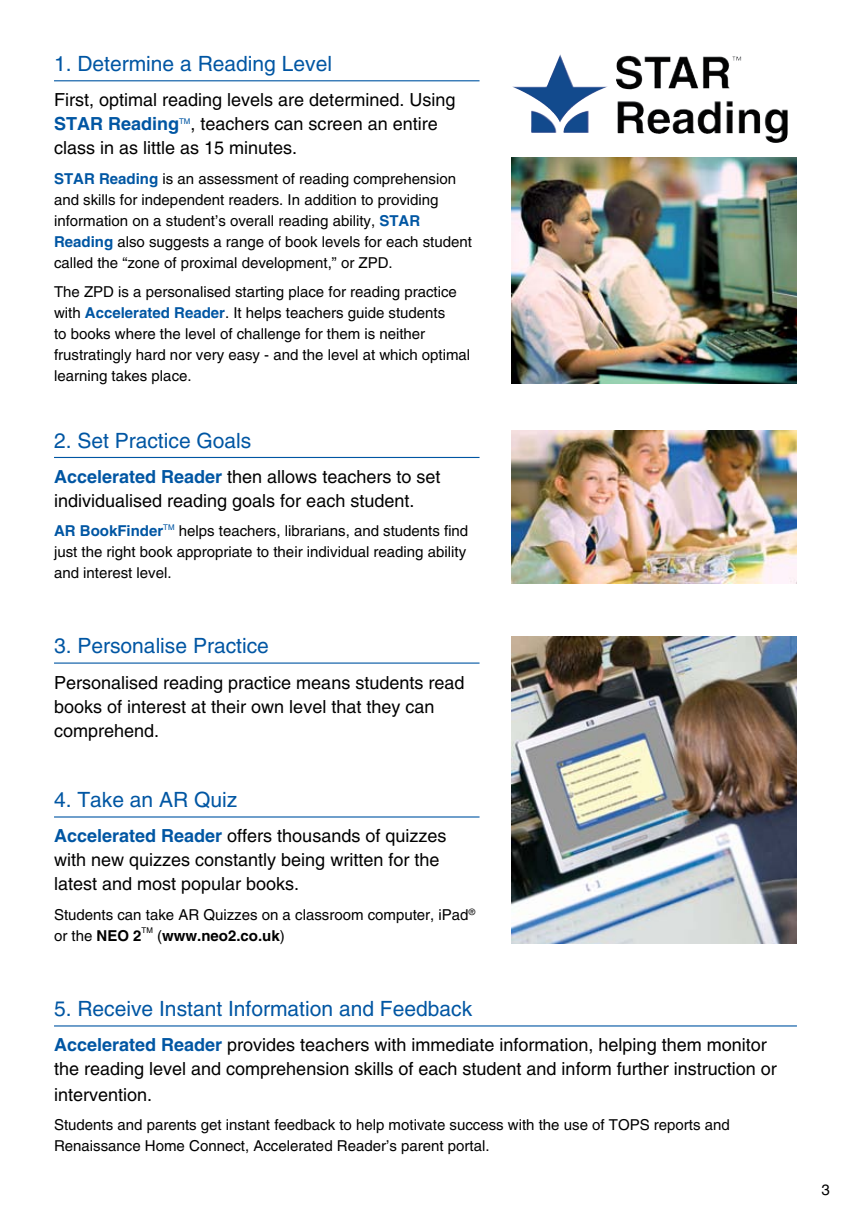
<style>
.page{position:relative;width:851px;height:1221px;background:#fff}
.page>*{position:absolute;margin:0;border:0;box-sizing:border-box;transform-origin:0 0}
.t1{font:21px "Helvetica";color:#0056a3}
.t2{font:18px/24px "Helvetica";color:#000}
.t3{font:700 18px "Helvetica";color:#0056a3}
.t4{font:15px/21px "Helvetica";color:#000}
.t5{font:700 15px "Helvetica";color:#000}
.t6{font:7.8px "Helvetica";color:#0056a3}
.t7{font:7.8px "Helvetica";color:#000}
.s1{font-weight:700;color:#0056a3}
.s2{font-weight:700}
.s3{font-weight:400}
</style>
<div class="page">
<img style="left:512px;top:157px;width:284px;height:227px">
<hr style="left:54px;top:80px;width:425px;height:1px;background:#0056a3">
<hr style="left:54px;top:457px;width:425px;height:1px;background:#0056a3">
<hr style="left:54px;top:662px;width:425px;height:1px;background:#0056a3">
<hr style="left:54px;top:816px;width:425px;height:1px;background:#0056a3">
<hr style="left:54px;top:1025px;width:742px;height:1px;background:#0056a3">
<img style="left:512px;top:430px;width:284px;height:153px">
<img style="left:512px;top:636px;width:284px;height:307px">
<img style="left:512px;top:57px;width:57px;height:66px">
<h1 class="t1" style="left:54px;top:51px;width:279px">1. Determine a Reading Level</h1>
<p class="t2" style="left:54px;top:88px;width:403px">First, optimal reading levels are determined. Using</p>
<p class="t3" style="left:54px;top:113px;width:127px">STAR Reading</p>
<p class="t6" style="left:179px;top:117px;width:13px">TM</p>
<p class="t2" style="left:54px;top:112px;width:385px;text-indent:136px">, teachers can screen an entire class in as little as 15 minutes.</p>
<p class="t4" style="left:54px;top:168px;width:419px"><span class="s1">STAR Reading</span> is an assessment of reading comprehension and skills for independent readers. In addition to providing information on a student’s overall reading ability, <span class="s1">STAR Reading</span> also suggests a range of book levels for each student called the “zone of proximal development,” or ZPD.</p>
<p class="t4" style="left:54px;top:281px;width:417px">The ZPD is a personalised starting place for reading practice with <span class="s1">Accelerated Reader</span>. It helps teachers guide students<br>to books where the level of challenge for them is neither frustratingly hard nor very easy - and the level at which optimal learning takes place.</p>
<h1 class="t1" style="left:54px;top:428px;width:199px">2. Set Practice Goals</h1>
<p class="t2" style="left:54px;top:464px;width:388px"><span class="s1">Accelerated Reader</span> then allows teachers to set individualised reading goals for each student.</p>
<p class="t4" style="left:54px;top:520px;width:416px"><span class="s1">AR BookFinder</span><sup>TM</sup> helps teachers, librarians, and students find just the right book appropriate to their individual reading ability and interest level.</p>
<h1 class="t1" style="left:54px;top:633px;width:216px">3. Personalise Practice</h1>
<p class="t2" style="left:54px;top:670px;width:412px">Personalised reading practice means students read books of interest at their own level that they can comprehend.</p>
<h1 class="t1" style="left:54px;top:787px;width:185px">4. Take an AR Quiz</h1>
<p class="t2" style="left:54px;top:824px;width:394px"><span class="s1">Accelerated Reader</span> offers thousands of quizzes with new quizzes constantly being written for the latest and most popular books.</p>
<p class="t4" style="left:54px;top:904px;width:422px">Students can take AR Quizzes on a classroom computer, iPad<sup>® </sup>or the <span class="s2">NEO 2</span></p>
<p class="t7" style="left:142px;top:926px;width:13px">TM</p>
<p class="t5" style="left:157px;top:926px;width:129px"><span class="s3">(</span>www.neo2.co.uk<span class="s3">)</span></p>
<h1 class="t1" style="left:54px;top:996px;width:419px">5. Receive Instant Information and Feedback</h1>
<p class="t2" style="left:54px;top:1032px;width:724px;line-height:24.8px"><span class="s1">Accelerated Reader</span> provides teachers with immediate information, helping them monitor the reading level and comprehension skills of each student and inform further instruction or intervention.</p>
<p class="t4" style="left:54px;top:1114px;width:677px">Students and parents get instant feedback to help motivate success with the use of TOPS reports and<br>Renaissance Home Connect, Accelerated Reader’s parent portal.</p>
<p class="t4" style="left:821px;top:1178px;width:10px">3</p>
</div>
